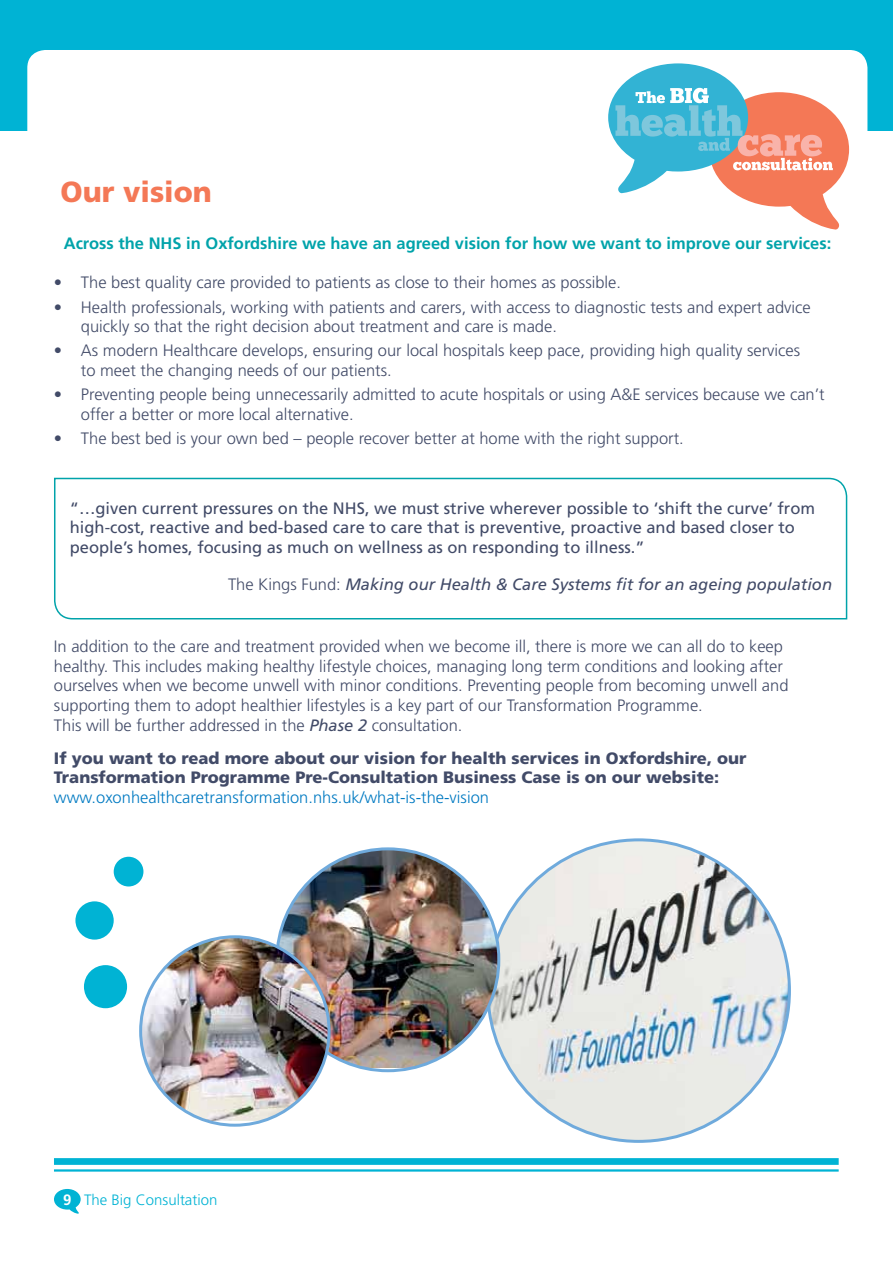
<style>
.page{position:relative;width:893px;height:1263px;background:#fff}
.page>*{position:absolute;margin:0;border:0;box-sizing:border-box;transform-origin:0 0}
.t1{font:900 29.1px "Frutiger";color:#f47856}
.t2{font:300 16.5px/19.8px "Frutiger";color:#424b68}
.t3{font:16.5px/19.8px "Frutiger";color:#424b68}
.t4{font:900 16.5px/19.8px "Frutiger";color:#424b68}
.t5{font:700 16.5px "Frutiger";color:#00a3aa}
.t6{font:italic 16.5px "Frutiger";color:#424b68}
.t7{font:300 16.5px "Frutiger";color:#007ac2}
.t8{font:300 15px "Frutiger";color:#00b3d4}
.s1{font-weight:300;font-style:normal}
.s2{font-weight:400;font-style:italic}
.s3{font-weight:700;color:#fff}
</style>
<div class="page">
<div style="left:0;top:0;width:892px;height:131px;background:#00b3d4"></div>
<div style="left:27px;top:50px;width:840px;height:103px;background:#fff;border-radius:18px"></div>
<svg style="left:608px;top:63px;width:241px;height:167px"></svg>
<svg style="left:54px;top:1189px;width:27px;height:25px"></svg>
<div style="left:54px;top:1158px;width:785px;height:7px;background:#00b3d4"></div>
<hr style="left:54px;top:1169px;width:785px;height:3px;background:#00b3d4">
<svg style="left:54px;top:477px;width:794px;height:143px"></svg>
<img style="left:488px;top:840px;width:301px;height:301px;border-radius:50%">
<img style="left:279px;top:850px;width:220px;height:218px">
<img style="left:141px;top:937px;width:188px;height:184px">
<div style="left:84px;top:965px;width:43px;height:43px;background:#00b3d4;border-radius:50%"></div>
<div style="left:75px;top:901px;width:39px;height:39px;background:#00b3d4;border-radius:50%"></div>
<div style="left:114px;top:857px;width:29px;height:29px;background:#00b3d4;border-radius:50%"></div>
<h1 class="t1" style="left:61px;top:180px;width:153px">Our vision</h1>
<p class="t5" style="left:64px;top:237px;width:769px">Across the NHS in Oxfordshire we have an agreed vision for how we want to improve our services:</p>
<p class="t2" style="left:54px;top:274px;width:569px">• The best quality care provided to patients as close to their homes as possible.</p>
<p class="t2" style="left:81px;top:298px;width:731px;text-indent:-27px">• Health professionals, working with patients and carers, with access to diagnostic tests and expert advice quickly so that the right decision about treatment and care is made.</p>
<p class="t2" style="left:81px;top:342px;width:721px;text-indent:-27px">• As modern Healthcare develops, ensuring our local hospitals keep pace, providing high quality services to meet the changing needs of our patients.</p>
<p class="t2" style="left:81px;top:386px;width:745px;text-indent:-27px">• Preventing people being unnecessarily admitted to acute hospitals or using A&amp;E services because we can’t offer a better or more local alternative.</p>
<p class="t2" style="left:54px;top:430px;width:631px">• The best bed is your own bed – people recover better at home with the right support.</p>
<p class="t3" style="left:70px;top:499px;width:747px">“…given current pressures on the NHS, we must strive wherever possible to ‘shift the curve’ from high-cost, reactive and bed-based care to care that is preventive, proactive and based closer to people’s homes, focusing as much on wellness as on responding to illness.”</p>
<p class="t6" style="left:228px;top:578px;width:605px"><span class="s1">The Kings Fund:</span> Making our Health &amp; Care Systems fit for an ageing population</p>
<p class="t2" style="left:54px;top:638px;width:736px">In addition to the care and treatment provided when we become ill, there is more we can all do to keep healthy. This includes making healthy lifestyle choices, managing long term conditions and looking after ourselves when we become unwell with minor conditions. Preventing people from becoming unwell and supporting them to adopt healthier lifestyles is a key part of our Transformation Programme.<br>This will be further addressed in the <span class="s2">Phase 2</span> consultation.</p>
<p class="t4" style="left:54px;top:749px;width:694px">If you want to read more about our vision for health services in Oxfordshire, our<br>Transformation Programme Pre-Consultation Business Case is on our website:</p>
<p class="t7" style="left:54px;top:791px;width:436px">www.oxonhealthcaretransformation.nhs.uk/what-is-the-vision</p>
<p class="t8" style="left:63px;top:1194px;width:156px"><span class="s3">9</span> The Big Consultation</p>
</div>
